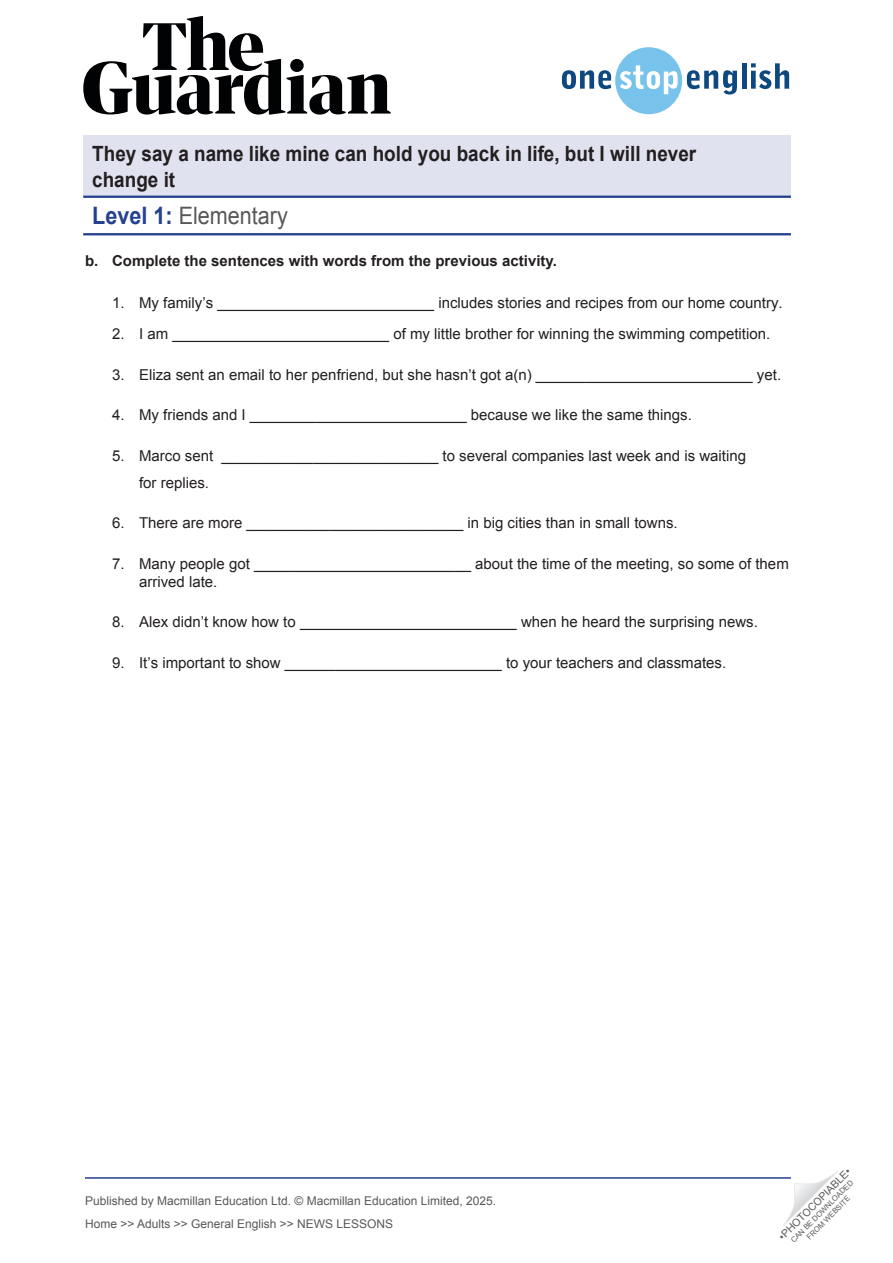
<style>
.page{position:relative;width:893px;height:1263px;background:#fff}
.page>*{position:absolute;margin:0;border:0;box-sizing:border-box;transform-origin:0 0}
.t1{font:24px "Arial";color:#58585a;scale:.9 1}
.t2{font:700 21px/25.2px "Arial";color:#231f20;scale:.9 1}
.t3{font:15px/27px "Arial";color:#231f20}
.t4{font:700 15px "Arial";color:#231f20}
.t5{font:12px/23px "Arial";color:#57585a}
.t6{font:10.5px "Arial";color:#57585a}
.t7{font:7.5px/9px "Arial";color:#57585a;text-align:center}
.s1{font-weight:700;color:#23418f}
</style>
<div class="page">
<svg style="left:783px;top:1171px;width:55px;height:55px"></svg>
<svg style="left:83px;top:16px;width:308px;height:99px"></svg>
<svg style="left:562px;top:47px;width:175px;height:67px"></svg>
<hr style="left:742px;top:63px;width:4px;height:26px;background:#0e4880">
<svg style="left:751px;top:63px;width:38px;height:26px"></svg>
<hr style="left:85px;top:1177px;width:706px;height:2px;background:#23418f">
<hr style="left:83px;top:233px;width:708px;height:2px;background:#23418f">
<div style="left:83px;top:136px;width:708px;height:61px;background:#e0e2ef"></div>
<hr style="left:83px;top:196px;width:708px;height:2px;background:#23418f">
<h2 class="t2" style="left:92px;top:142px;width:673px">They say a name like mine can hold you back in life, but I will never change it</h2>
<h1 class="t1" style="left:92px;top:200px;width:219px"><span class="s1">Level 1:</span> Elementary</h1>
<p class="t4" style="left:85px;top:251px;width:473px">b. Complete the sentences with words from the previous activity.</p>
<p class="t3" style="left:112px;top:289px;width:672px">1. My family’s __________________________ includes stories and recipes from our home country.</p>
<p class="t3" style="left:112px;top:320px;width:660px">2. I am __________________________ of my little brother for winning the swimming competition.</p>
<p class="t3" style="left:112px;top:361px;width:671px">3. Eliza sent an email to her penfriend, but she hasn’t got a(n) __________________________ yet.</p>
<p class="t3" style="left:112px;top:401px;width:581px">4. My friends and I __________________________ because we like the same things.</p>
<p class="t3" style="left:139px;top:442px;width:608px;text-indent:-27px">5. Marco sent __________________________ to several companies last week and is waiting for replies.</p>
<p class="t3" style="left:112px;top:509px;width:567px">6. There are more __________________________ in big cities than in small towns.</p>
<p class="t3" style="left:139px;top:554px;width:651px;line-height:18px;text-indent:-27px">7. Many people got __________________________ about the time of the meeting, so some of them arrived late.</p>
<p class="t3" style="left:112px;top:608px;width:647px">8. Alex didn’t know how to __________________________ when he heard the surprising news.</p>
<p class="t3" style="left:112px;top:649px;width:616px">9. It’s important to show __________________________ to your teachers and classmates.</p>
<p class="t5" style="left:85px;top:1189px;width:413px">Published by Macmillan Education Ltd. © Macmillan Education Limited, 2025.<br>Home &gt;&gt; Adults &gt;&gt; General English &gt;&gt; NEWS LESSONS</p>
<p class="t6" style="left:776px;top:1233px;width:99px;rotate:-45deg">•PHOTOCOPIABLE•</p>
<p class="t7" style="left:789px;top:1238px;width:86px;rotate:-45deg">CAN BE DOWNLOADED<br>FROM WEBSITE</p>
</div>
